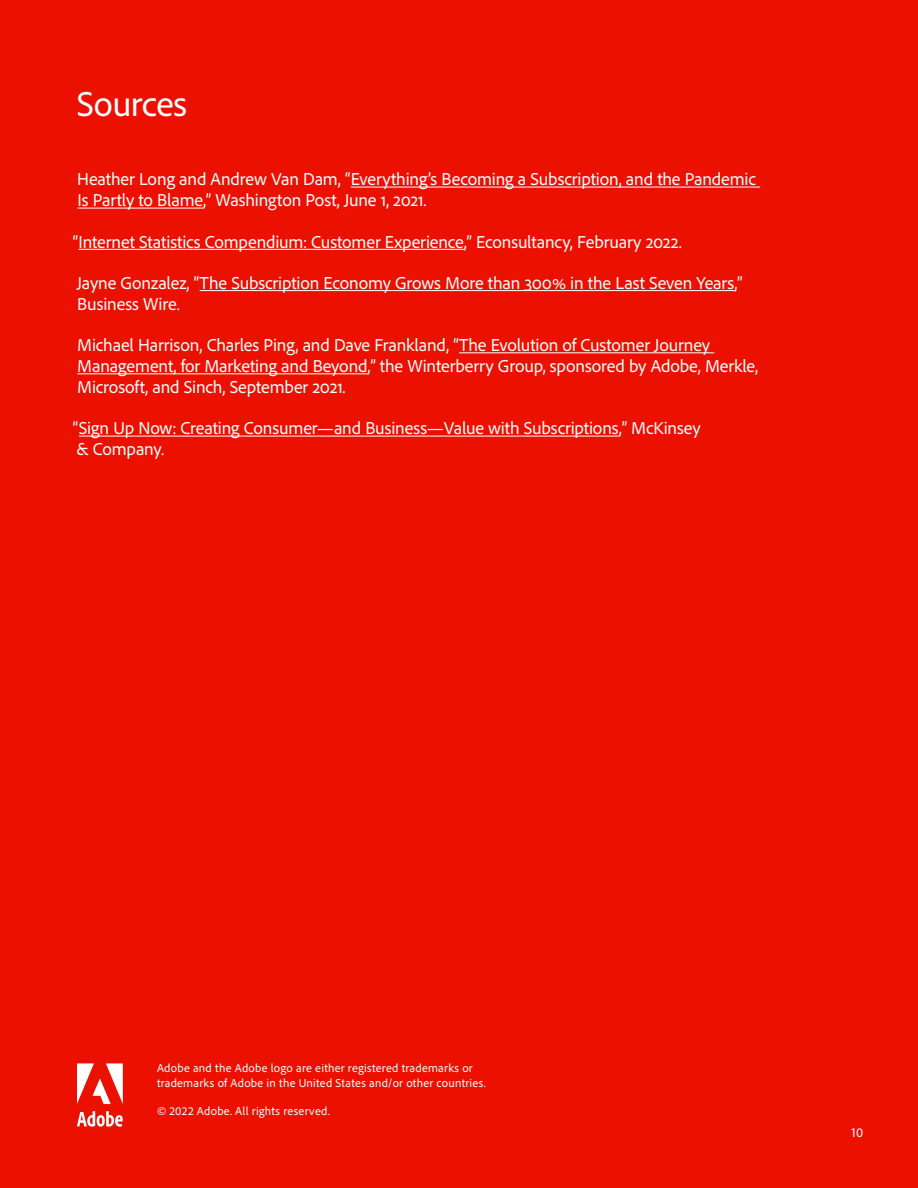
<style>
.page{position:relative;width:918px;height:1188px;background:#eb1000}
.page>*{position:absolute;margin:0;border:0;box-sizing:border-box;transform-origin:0 0}
.t1{font:36px "Adobe Clean";letter-spacing:-.01em;color:#fff}
.Sources_List{font:18px/21px "Adobe Clean";letter-spacing:-.01em;color:#fff}
.t2{font:13.5px "Adobe Clean";color:#fff}
.Copyright{font:12px/14.4px "Adobe Clean";letter-spacing:.02em;color:#fff}
</style>
<div class="page">
<svg style="left:77px;top:1063px;width:46px;height:41px"></svg>
<svg style="left:77px;top:1111px;width:46px;height:16px"></svg>
<hr style="left:351px;top:187px;width:409px;height:1px;background:#fff">
<hr style="left:77px;top:208px;width:126px;height:1px;background:#fff">
<hr style="left:79px;top:249px;width:385px;height:1px;background:#fff">
<hr style="left:200px;top:290px;width:534px;height:1px;background:#fff">
<hr style="left:459px;top:352px;width:255px;height:1px;background:#fff">
<hr style="left:77px;top:373px;width:291px;height:1px;background:#fff">
<hr style="left:79px;top:436px;width:540px;height:1px;background:#fff">
<h2 class="t1" style="left:77px;top:81px;width:112px">Sources</h2>
<p class="Sources_List" style="left:77px;top:168px;width:680px">Heather Long and Andrew Van Dam, “Everything’s Becoming a Subscription, and the Pandemic<br>Is Partly to Blame,” Washington Post, June 1, 2021.</p>
<p class="Sources_List" style="left:73px;top:230px;width:611px">“Internet Statistics Compendium: Customer Experience,” Econsultancy, February 2022.</p>
<p class="Sources_List" style="left:77px;top:272px;width:667px">Jayne Gonzalez, “The Subscription Economy Grows More than 300% in the Last Seven Years,”<br>Business Wire.</p>
<p class="Sources_List" style="left:77px;top:334px;width:682px">Michael Harrison, Charles Ping, and Dave Frankland, “The Evolution of Customer Journey<br>Management, for Marketing and Beyond,” the Winterberry Group, sponsored by Adobe, Merkle,<br>Microsoft, and Sinch, September 2021.</p>
<p class="Sources_List" style="left:73px;top:417px;width:629px">“Sign Up Now: Creating Consumer—and Business—Value with Subscriptions,” McKinsey &amp; Company.</p>
<p class="Copyright" style="left:157px;top:1061px;width:330px">Adobe and the Adobe logo are either registered trademarks or trademarks of Adobe in the United States and/or other countries.</p>
<p class="Copyright" style="left:157px;top:1104px;width:174px">© 2022 Adobe. All rights reserved.</p>
<p class="t2" style="left:852px;top:1124px;width:13px">10</p>
</div>
